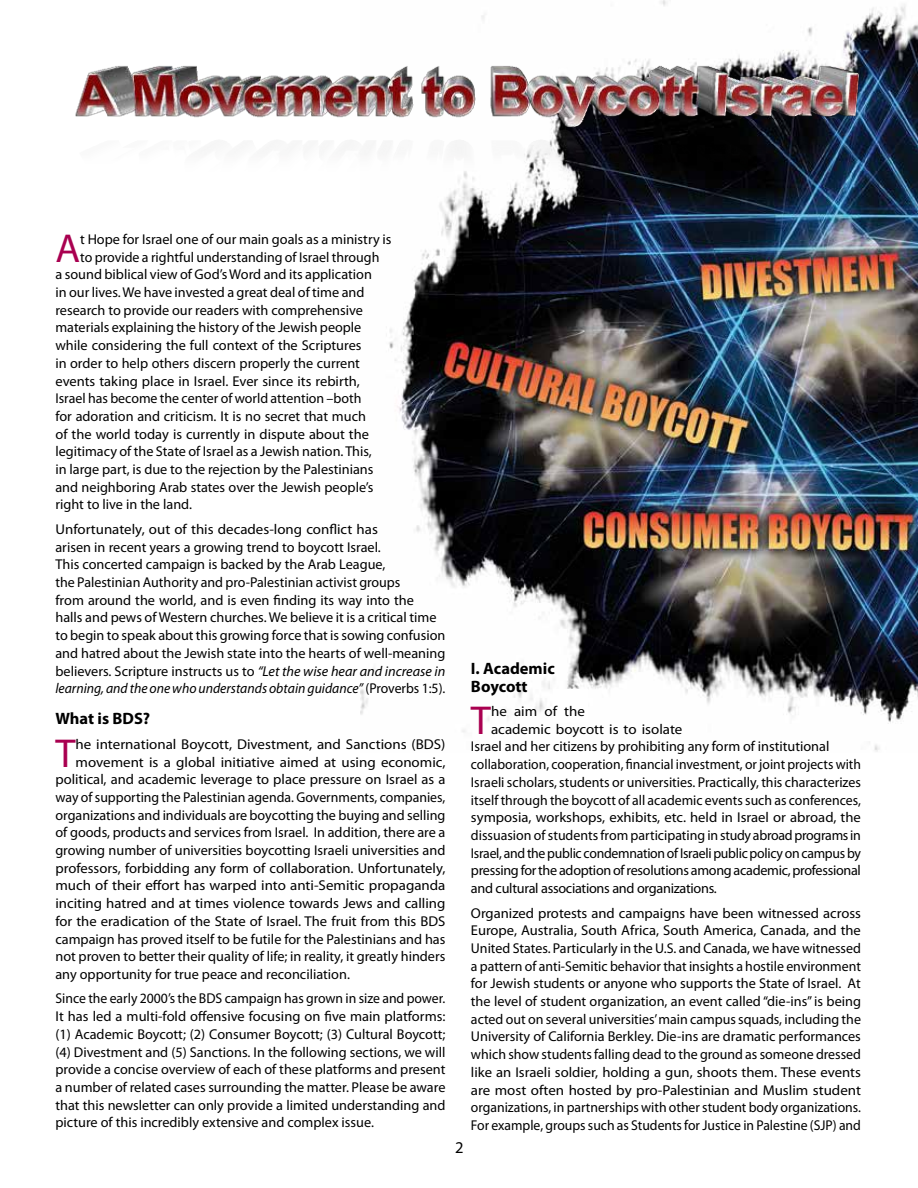
<style>
.page{position:relative;width:918px;height:1188px;background:#fff}
.page>*{position:absolute;margin:0;border:0;box-sizing:border-box;transform-origin:0 0}
.t1{font:40.5px "Myriad Pro";color:#a90050}
.t2{font:700 16.5px/17.7px "Myriad Pro";color:#000}
.t3{font:16.5px "Myriad Pro";color:#000}
.t4{font:14.25px/17.7px "Myriad Pro";color:#000;text-align:justify}
.t5{font:14.25px/17.7px "Myriad Pro";color:#000;scale:1.05 1}
.t6{font:14.25px/17.7px "Myriad Pro";color:#000;text-align:justify;scale:.96 1}
.t7{font:14.25px "Myriad Pro";letter-spacing:-.02em;color:#000}
.t8{font:14.25px "Myriad Pro";color:#000;scale:1.04 1}
.s1{font-style:italic}
</style>
<div class="page">
<img style="left:360px;top:0;width:558px;height:752px">
<div style="left:553px;top:689px;width:35px;height:32px;background:#fff"></div>
<img style="left:75px;top:63px;width:786px;height:142px">
<h1 class="t1" style="left:55px;top:223px;width:26px">A</h1>
<p class="t4" style="left:80px;top:230px;width:313px">t Hope for Israel one of our main goals as a ministry is</p>
<p class="t4" style="left:80px;top:248px;width:301px">to provide a rightful understanding of Israel through</p>
<p class="t4" style="left:55px;top:266px;width:318px">a sound biblical view of God’s Word and its application</p>
<p class="t4" style="left:55px;top:283px;width:311px">in our lives. We have invested a great deal of time and</p>
<p class="t4" style="left:55px;top:301px;width:309px">research to provide our readers with comprehensive</p>
<p class="t4" style="left:55px;top:319px;width:307px">materials explaining the history of the Jewish people</p>
<p class="t4" style="left:55px;top:336px;width:308px">while considering the full context of the Scriptures</p>
<p class="t4" style="left:55px;top:354px;width:306px">in order to help others discern properly the current</p>
<p class="t4" style="left:55px;top:372px;width:306px">events taking place in Israel. Ever since its rebirth,</p>
<p class="t4" style="left:55px;top:389px;width:308px">Israel has become the center of world attention –both</p>
<p class="t4" style="left:55px;top:407px;width:312px">for adoration and criticism. It is no secret that much</p>
<p class="t4" style="left:55px;top:425px;width:315px">of the world today is currently in dispute about the</p>
<p class="t4" style="left:55px;top:443px;width:318px">legitimacy of the State of Israel as a Jewish nation. This,</p>
<p class="t4" style="left:55px;top:460px;width:320px">in large part, is due to the rejection by the Palestinians</p>
<p class="t4" style="left:55px;top:478px;width:319px">and neighboring Arab states over the Jewish people’s</p>
<p class="t4" style="left:55px;top:496px;width:138px">right to live in the land.</p>
<p class="t5" style="left:55px;top:520px;width:373px">Unfortunately, out of this decades-long conflict has<br>arisen in recent years a growing trend to boycott Israel.<br>This concerted campaign is backed by the Arab League,<br>the Palestinian Authority and pro-Palestinian activist groups<br>from around the world, and is even finding its way into the<br>halls and pews of Western churches. We believe it is a critical time to begin to speak about this growing force that is sowing confusion and hatred about the Jewish state into the hearts of well-meaning believers. Scripture instructs us to <span class="s1">“Let the wise hear and increase in learning, and the one who understands obtain guidance”</span> (Proverbs 1:5).</p>
<p class="t2" style="left:55px;top:709px;width:96px">What is BDS?</p>
<h1 class="t1" style="left:55px;top:728px;width:22px">T</h1>
<p class="t5" style="left:76px;top:735px;width:354px">he international Boycott, Divestment, and Sanctions (BDS)</p>
<p class="t5" style="left:76px;top:753px;width:354px">movement is a global initiative aimed at using economic,</p>
<p class="t4" style="left:55px;top:770px;width:392px">political, and academic leverage to place pressure on Israel as a</p>
<p class="t4" style="left:55px;top:788px;width:391px">way of supporting the Palestinian agenda. Governments, companies,</p>
<p class="t4" style="left:55px;top:806px;width:391px">organizations and individuals are boycotting the buying and selling</p>
<p class="t4" style="left:55px;top:824px;width:391px">of goods, products and services from Israel. In addition, there are a</p>
<p class="t4" style="left:55px;top:841px;width:392px">growing number of universities boycotting Israeli universities and</p>
<p class="t4" style="left:55px;top:859px;width:391px">professors, forbidding any form of collaboration. Unfortunately,</p>
<p class="t5" style="left:55px;top:877px;width:373px">much of their effort has warped into anti-Semitic propaganda</p>
<p class="t8" style="left:55px;top:895px;width:376px">inciting hatred and at times violence towards Jews and calling</p>
<p class="t4" style="left:55px;top:912px;width:392px">for the eradication of the State of Israel. The fruit from this BDS</p>
<p class="t4" style="left:55px;top:930px;width:392px">campaign has proved itself to be futile for the Palestinians and has</p>
<p class="t4" style="left:55px;top:947px;width:391px">not proven to better their quality of life; in reality, it greatly hinders</p>
<p class="t4" style="left:55px;top:965px;width:296px">any opportunity for true peace and reconciliation.</p>
<p class="t6" style="left:55px;top:990px;width:408px">Since the early 2000’s the BDS campaign has grown in size and power.<br>It has led a multi-fold offensive focusing on five main platforms: (1) Academic Boycott; (2) Consumer Boycott; (3) Cultural Boycott; (4) Divestment and (5) Sanctions. In the following sections, we will provide a concise overview of each of these platforms and present a number of related cases surrounding the matter. Please be aware that this newsletter can only provide a limited understanding and picture of this incredibly extensive and complex issue.</p>
<p class="t3" style="left:455px;top:1137px;width:10px">2</p>
<p class="t2" style="left:471px;top:659px;width:85px">I. Academic<br>Boycott</p>
<h1 class="t1" style="left:471px;top:695px;width:22px">T</h1>
<p class="t5" style="left:491px;top:702px;width:91px">he aim of the</p>
<p class="t5" style="left:491px;top:720px;width:184px">academic boycott is to isolate</p>
<p class="t4" style="left:471px;top:738px;width:360px">Israel and her citizens by prohibiting any form of institutional</p>
<p class="t6" style="left:471px;top:755px;width:408px">collaboration, cooperation, financial investment, or joint projects with</p>
<p class="t4" style="left:471px;top:773px;width:392px">Israeli scholars, students or universities. Practically, this characterizes</p>
<p class="t4" style="left:471px;top:791px;width:391px">itself through the boycott of all academic events such as conferences,</p>
<p class="t4" style="left:471px;top:808px;width:392px">symposia, workshops, exhibits, etc. held in Israel or abroad, the</p>
<p class="t4" style="left:471px;top:826px;width:392px">dissuasion of students from participating in study abroad programs in</p>
<p class="t7" style="left:471px;top:844px;width:391px">Israel, and the public condemnation of Israeli public policy on campus by</p>
<p class="t7" style="left:471px;top:862px;width:391px">pressing for the adoption of resolutions among academic, professional</p>
<p class="t7" style="left:471px;top:879px;width:247px">and cultural associations and organizations.</p>
<p class="t4" style="left:471px;top:904px;width:392px">Organized protests and campaigns have been witnessed across Europe, Australia, South Africa, South America, Canada, and the United States. Particularly in the U.S. and Canada, we have witnessed a pattern of anti-Semitic behavior that insights a hostile environment for Jewish students or anyone who supports the State of Israel. At the level of student organization, an event called “die-ins” is being acted out on several universities’ main campus squads, including the University of California Berkley. Die-ins are dramatic performances which show students falling dead to the ground as someone dressed like an Israeli soldier, holding a gun, shoots them. These events are most often hosted by pro-Palestinian and Muslim student organizations, in partnerships with other student body organizations.<br>For example, groups such as Students for Justice in Palestine (SJP) and</p>
</div>
